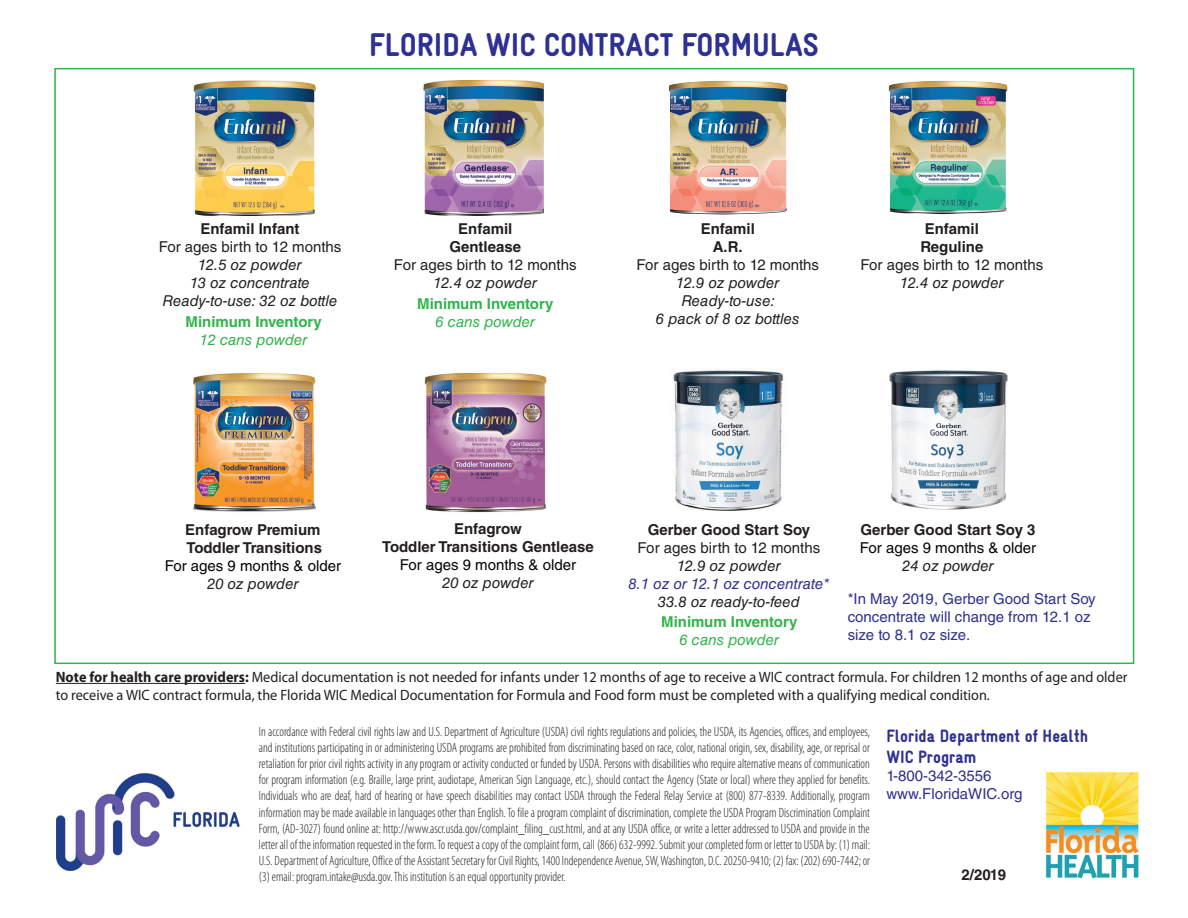
<style>
.page{position:relative;width:1188px;height:918px;background:#fff}
.page>*{position:absolute;margin:0;border:0;box-sizing:border-box;transform-origin:0 0}
.t1{font:900 33px "Gravur Condensed";color:#2e3092}
.t2{font:900 18px/21.6px "Gravur Condensed";color:#2e3092}
.t3{font:15px/18px "Myriad Pro";color:#231f20;scale:.95 1}
.t4{font:italic 15px/18px "Helvetica LT Std";color:#231f20;text-align:center}
.t5{font:700 15px/18px "Helvetica LT Std";color:#231f20;text-align:center}
.t6{font:15px "Helvetica LT Std";color:#231f20}
.t7{font:15px/18px "Helvetica LT Std";color:#2e3092}
.t8{font:15px "Helvetica LT Std";color:#040503}
.t9{font:700 15px "Helvetica LT Std";color:#31b44a}
.t10{font:italic 15px "Helvetica LT Std";color:#31b44a}
.t11{font:italic 15px "Helvetica LT Std";color:#2e3092}
.t12{font:300 condensed 13.5px/16.2px "Myriad Pro";color:#231f20;text-align:justify;scale:.95 1}
.s1{font-weight:700}
</style>
<div class="page">
<div style="left:54px;top:68px;width:1080px;height:596px;background:#fff;border:2px solid #31b44a"></div>
<img style="left:1046px;top:772px;width:93px;height:107px">
<hr style="left:56px;top:683px;width:189px;height:1px;background:#231f20">
<img style="left:193px;top:373px;width:123px;height:139px">
<img style="left:669px;top:81px;width:119px;height:133px">
<img style="left:193px;top:81px;width:123px;height:135px">
<img style="left:423px;top:80px;width:121px;height:136px">
<img style="left:889px;top:81px;width:119px;height:133px">
<img style="left:56px;top:774px;width:184px;height:96px">
<img style="left:889px;top:370px;width:119px;height:140px">
<img style="left:673px;top:370px;width:111px;height:141px">
<img style="left:424px;top:374px;width:123px;height:139px">
<h1 class="t1" style="left:369px;top:26px;width:451px">FLORIDA WIC CONTRACT FORMULAS</h1>
<p class="t5" style="left:200px;top:220px;width:101px">Enfamil Infant</p>
<p class="t6" style="left:159px;top:238px;width:184px">For ages birth to 12 months</p>
<p class="t4" style="left:163px;top:256px;width:176px">12.5 oz powder<br>13 oz concentrate<br>Ready-to-use: 32 oz bottle</p>
<p class="t5" style="left:449px;top:220px;width:73px">Enfamil<br>Gentlease</p>
<p class="t6" style="left:394px;top:256px;width:184px">For ages birth to 12 months</p>
<p class="t4" style="left:433px;top:274px;width:105px">12.4 oz powder</p>
<p class="t9" style="left:417px;top:294px;width:138px">Minimum Inventory</p>
<p class="t9" style="left:186px;top:312px;width:138px">Minimum Inventory</p>
<p class="t10" style="left:435px;top:313px;width:101px">6 cans powder</p>
<p class="t10" style="left:200px;top:331px;width:109px">12 cans powder</p>
<p class="t5" style="left:701px;top:220px;width:56px">Enfamil<br>A.R.</p>
<p class="t6" style="left:636px;top:256px;width:184px">For ages birth to 12 months</p>
<p class="t4" style="left:656px;top:274px;width:145px">12.9 oz powder<br>Ready-to-use:<br>6 pack of 8 oz bottles</p>
<p class="t5" style="left:920px;top:220px;width:65px;text-align:left">Enfamil<br>Reguline</p>
<p class="t6" style="left:861px;top:256px;width:184px">For ages birth to 12 months</p>
<p class="t4" style="left:900px;top:274px;width:105px">12.4 oz powder</p>
<p class="t5" style="left:382px;top:520px;width:213px">Enfagrow<br>Toddler Transitions Gentlease</p>
<p class="t8" style="left:400px;top:556px;width:178px">For ages 9 months &amp; older</p>
<p class="t4" style="left:442px;top:574px;width:93px">20 oz powder</p>
<p class="t5" style="left:648px;top:520px;width:164px">Gerber Good Start Soy</p>
<p class="t6" style="left:638px;top:539px;width:184px">For ages birth to 12 months</p>
<p class="t4" style="left:677px;top:556px;width:105px">12.9 oz powder</p>
<p class="t11" style="left:629px;top:575px;width:202px">8.1 oz or 12.1 oz concentrate*</p>
<p class="t4" style="left:658px;top:592px;width:144px">33.8 oz ready-to-feed</p>
<p class="t5" style="left:860px;top:520px;width:177px">Gerber Good Start Soy 3</p>
<p class="t8" style="left:860px;top:539px;width:178px">For ages 9 months &amp; older</p>
<p class="t4" style="left:902px;top:557px;width:93px">24 oz powder</p>
<p class="t5" style="left:185px;top:520px;width:138px;text-align:left">Enfagrow Premium<br>Toddler Transitions</p>
<p class="t8" style="left:165px;top:557px;width:178px">For ages 9 months &amp; older</p>
<p class="t4" style="left:207px;top:575px;width:93px">20 oz powder</p>
<p class="t7" style="left:848px;top:590px;width:249px">*In May 2019, Gerber Good Start Soy concentrate will change from 12.1 oz size to 8.1 oz size.</p>
<p class="t9" style="left:661px;top:612px;width:138px">Minimum Inventory</p>
<p class="t10" style="left:679px;top:631px;width:101px">6 cans powder</p>
<p class="t3" style="left:56px;top:668px;width:1130px"><span class="s1">Note for health care providers:</span> Medical documentation is not needed for infants under 12 months of age to receive a WIC contract formula. For children 12 months of age and older to receive a WIC contract formula, the Florida WIC Medical Documentation for Formula and Food form must be completed with a qualifying medical condition.</p>
<p class="t12" style="left:259px;top:723px;width:645px">In accordance with Federal civil rights law and U.S. Department of Agriculture (USDA) civil rights regulations and policies, the USDA, its Agencies, offices, and employees, and institutions participating in or administering USDA programs are prohibited from discriminating based on race, color, national origin, sex, disability, age, or reprisal or retaliation for prior civil rights activity in any program or activity conducted or funded by USDA. Persons with disabilities who require alternative means of communication for program information (e.g. Braille, large print, audiotape, American Sign Language, etc.), should contact the Agency (State or local) where they applied for benefits.<br>Individuals who are deaf, hard of hearing or have speech disabilities may contact USDA through the Federal Relay Service at (800) 877-8339. Additionally, program information may be made available in languages other than English. To file a program complaint of discrimination, complete the USDA Program Discrimination Complaint Form, (AD-3027) found online at: http://www.ascr.usda.gov/complaint_filing_cust.html, and at any USDA office, or write a letter addressed to USDA and provide in the letter all of the information requested in the form. To request a copy of the complaint form, call (866) 632-9992. Submit your completed form or letter to USDA by: (1) mail:<br>U.S. Department of Agriculture, Office of the Assistant Secretary for Civil Rights, 1400 Independence Avenue, SW, Washington, D.C. 20250-9410; (2) fax: (202) 690-7442; or (3) email: program.intake@usda.gov. This institution is an equal opportunity provider.</p>
<h2 class="t2" style="left:886px;top:725px;width:203px">Florida Department of Health<br>WIC Program</h2>
<p class="t7" style="left:886px;top:767px;width:138px">1-800-342-3556 www.FloridaWIC.org</p>
<p class="t5" style="left:962px;top:865px;width:46px">2/2019</p>
</div>
